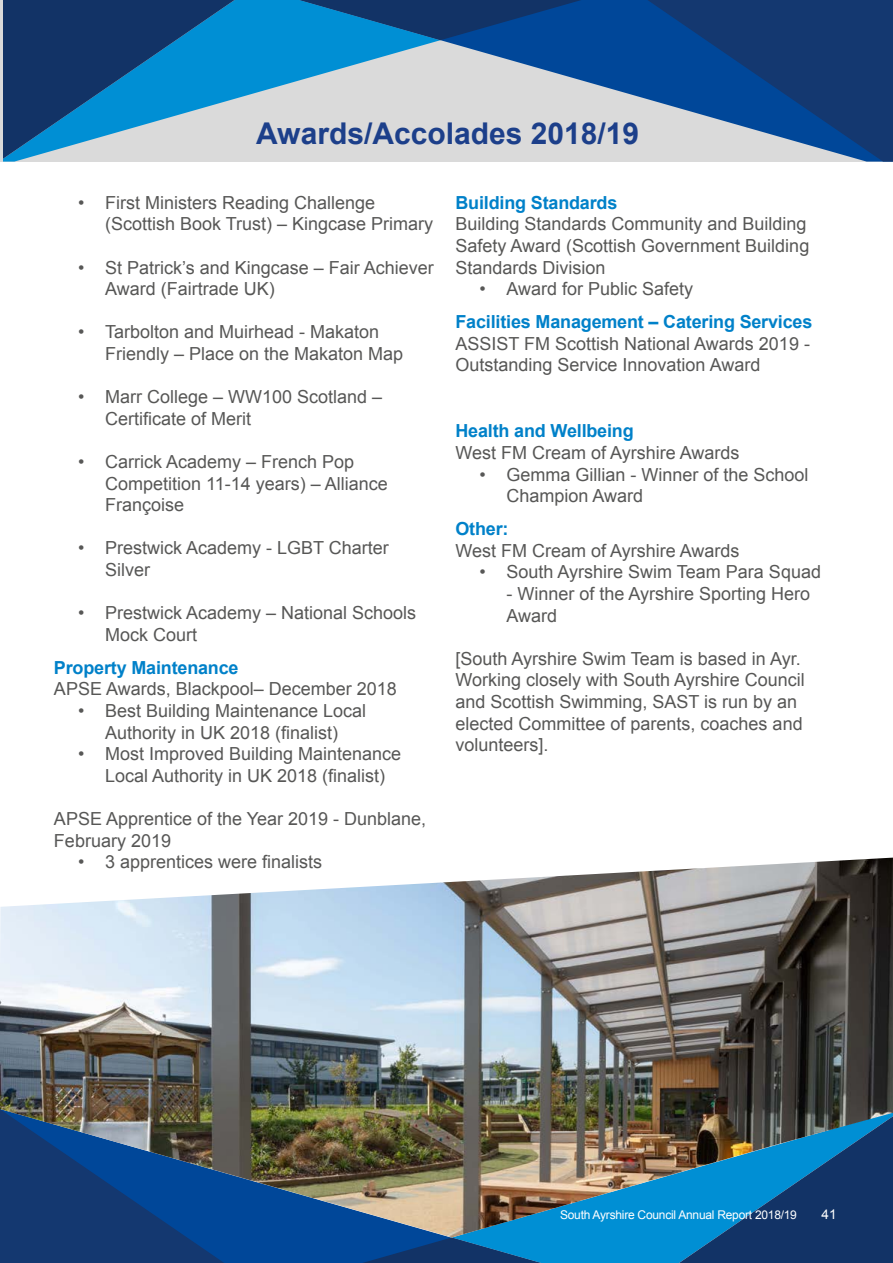
<style>
.page{position:relative;width:893px;height:1263px;background:#fff}
.page>*{position:absolute;margin:0;border:0;box-sizing:border-box;transform-origin:0 0}
.t1{font:700 30px "Arial";color:#1c3f8a}
.t2{font:18px/21.6px "Arial";color:#575756}
.t3{font:700 18px "Arial";letter-spacing:-.01em;color:#0081c9}
.t4{font:13.5px "Arial";color:#fff}
.t5{font:12px "Arial";letter-spacing:-.02em;color:#fff}
</style>
<div class="page">
<svg style="left:0;top:1237px;width:893px;height:26px"></svg>
<svg style="left:440px;top:0;width:207px;height:162px;fill:#dadada"></svg>
<svg style="left:647px;top:0;width:246px;height:162px"></svg>
<svg style="left:2px;top:0;width:438px;height:162px;fill:#dadada"></svg>
<svg style="left:299px;top:0;width:283px;height:40px"></svg>
<svg style="left:2px;top:0;width:233px;height:161px"></svg>
<hr style="left:0;top:0;width:2px;height:162px;background:#dadada">
<img style="left:0;top:858px;width:893px;height:379px">
<h2 class="t1" style="left:256px;top:113px;width:384px">Awards/Accolades 2018/19</h2>
<p class="t2" style="left:105px;top:192px;width:330px;text-indent:-27px">• First Ministers Reading Challenge (Scottish Book Trust) – Kingcase Primary</p>
<p class="t2" style="left:105px;top:257px;width:330px;text-indent:-27px">• St Patrick’s and Kingcase – Fair Achiever<br>Award (Fairtrade UK)</p>
<p class="t2" style="left:105px;top:321px;width:300px;text-indent:-27px">• Tarbolton and Muirhead - Makaton<br>Friendly – Place on the Makaton Map</p>
<p class="t2" style="left:78px;top:386px;width:306px">• Marr College – WW100 Scotland –</p>
<p class="t2" style="left:105px;top:408px;width:148px">Certificate of Merit</p>
<p class="t2" style="left:105px;top:451px;width:284px;text-indent:-27px">• Carrick Academy – French Pop<br>Competition 11-14 years) – Alliance<br>Françoise</p>
<p class="t2" style="left:105px;top:537px;width:285px;text-indent:-27px">• Prestwick Academy - LGBT Charter<br>Silver</p>
<p class="t2" style="left:105px;top:602px;width:313px;text-indent:-27px">• Prestwick Academy – National Schools<br>Mock Court</p>
<h4 class="t3" style="left:54px;top:655px;width:186px">Property Maintenance</h4>
<p class="t2" style="left:54px;top:678px;width:344px">APSE Awards, Blackpool– December 2018</p>
<p class="t2" style="left:78px;top:700px;width:290px">• Best Building Maintenance Local</p>
<p class="t2" style="left:105px;top:722px;width:235px">Authority in UK 2018 (finalist)</p>
<p class="t2" style="left:78px;top:743px;width:325px">• Most Improved Building Maintenance</p>
<p class="t2" style="left:105px;top:765px;width:282px">Local Authority in UK 2018 (finalist)</p>
<p class="t2" style="left:54px;top:808px;width:374px">APSE Apprentice of the Year 2019 - Dunblane,<br>February 2019</p>
<p class="t2" style="left:78px;top:851px;width:246px">• 3 apprentices were finalists</p>
<h4 class="t3" style="left:455px;top:190px;width:163px">Building Standards</h4>
<p class="t2" style="left:455px;top:213px;width:355px">Building Standards Community and Building<br>Safety Award (Scottish Government Building<br>Standards Division</p>
<p class="t2" style="left:479px;top:278px;width:215px">• Award for Public Safety</p>
<h4 class="t3" style="left:455px;top:310px;width:358px">Facilities Management – Catering Services</h4>
<p class="t2" style="left:455px;top:333px;width:356px">ASSIST FM Scottish National Awards 2019 -<br>Outstanding Service Innovation Award</p>
<h4 class="t3" style="left:455px;top:419px;width:180px">Health and Wellbeing</h4>
<p class="t2" style="left:455px;top:442px;width:286px">West FM Cream of Ayrshire Awards</p>
<p class="t2" style="left:506px;top:464px;width:304px;text-indent:-27px">• Gemma Gillian - Winner of the School<br>Champion Award</p>
<h4 class="t3" style="left:455px;top:517px;width:55px">Other:</h4>
<p class="t2" style="left:455px;top:540px;width:286px">West FM Cream of Ayrshire Awards</p>
<p class="t2" style="left:479px;top:561px;width:343px">• South Ayrshire Swim Team Para Squad</p>
<p class="t2" style="left:506px;top:583px;width:305px">- Winner of the Ayrshire Sporting Hero<br>Award</p>
<p class="t2" style="left:455px;top:648px;width:351px">[South Ayrshire Swim Team is based in Ayr.<br>Working closely with South Ayrshire Council and Scottish Swimming, SAST is run by an elected Committee of parents, coaches and volunteers].</p>
<p class="t5" style="left:560px;top:1207px;width:238px">South Ayrshire Council Annual Report 2018/19</p>
<p class="t4" style="left:821px;top:1205px;width:17px">41</p>
</div>
